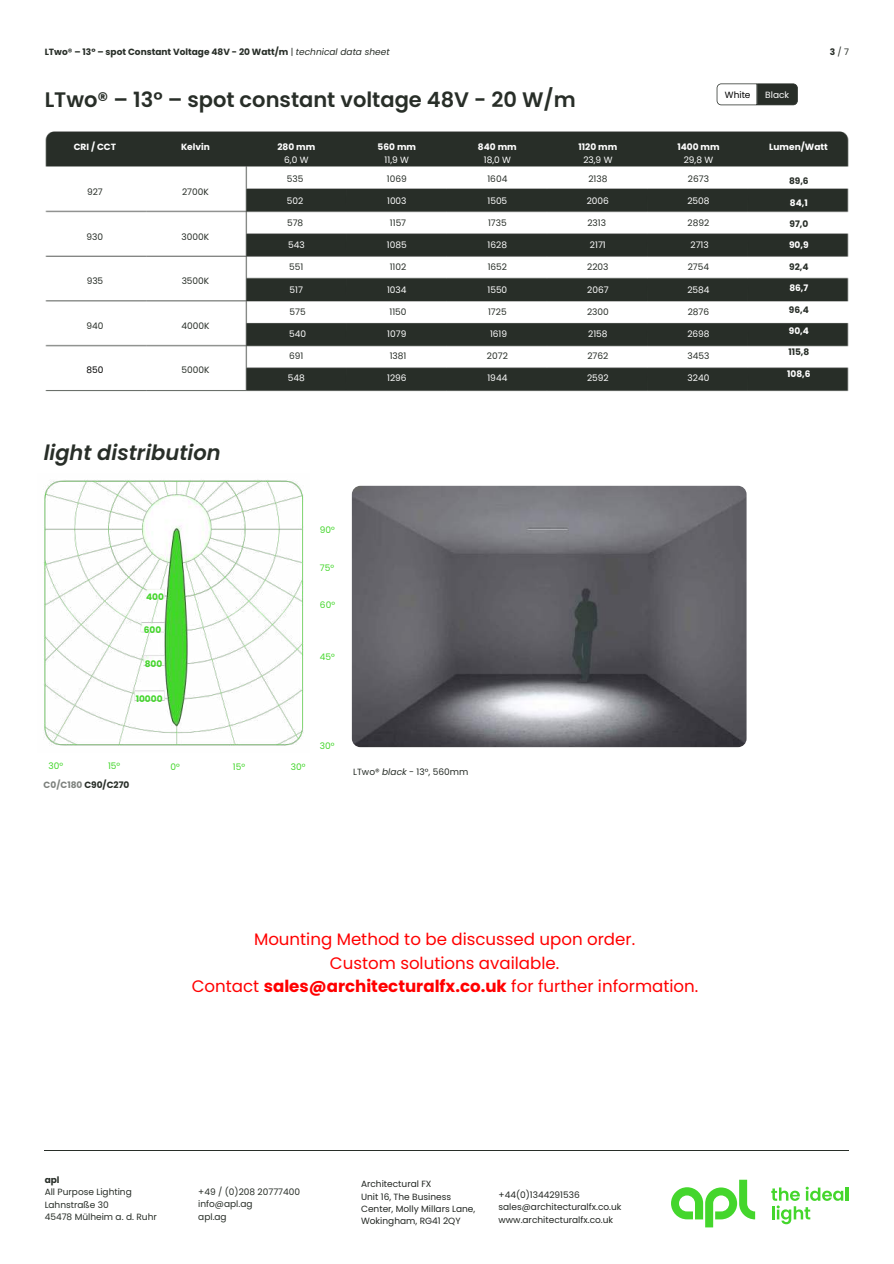
<style>
.page{position:relative;width:894px;height:1264px;background:#fff}
.page>*{position:absolute;margin:0;border:0;box-sizing:border-box;transform-origin:0 0}
.t1{font:600 21px "Poppins";color:#282e28}
.t2{font:italic 600 21px "Poppins";color:#282e28}
.t3{font:16.65px/23.1px "Poppins";color:#f00;text-align:center}
.t4{font:9px/12.6px "Poppins";color:#282e28}
.t5{font:9px/12.3px "Poppins";color:#222622}
.t6{font:9px "Poppins";color:#fff}
.t7{font:700 9px/18.3px "Poppins";color:#282e28}
.t8{font:700 9px "Poppins";color:#fff}
.t9{font:9px "Poppins";color:#44d62c}
.t10{font:700 9px "Poppins";color:#44d62c}
.t11{font:9px "Poppins";color:#000}
.s1{font-weight:400}
.s2{font-weight:400;font-style:italic}
.s3{font-weight:400;color:#44d62c}
.s4{color:#7e827e}
.s5{font-style:italic}
.s6{font-weight:700}
</style>
<div class="page">
<svg style="left:671px;top:1179px;width:84px;height:48px"></svg>
<hr style="left:45px;top:1150px;width:803px;height:1px;background:#282e28">
<svg style="left:771px;top:1186px;width:76px;height:38px"></svg>
<img style="left:352px;top:486px;width:393px;height:261px;border-radius:9px">
<svg style="left:716px;top:83px;width:81px;height:22px"></svg>
<img style="left:43px;top:479px;width:261px;height:267px">
<img style="left:45px;top:131px;width:804px;height:261px">
<p class="t7" style="left:45px;top:43px;width:346px">LTwo® – 13° – spot Constant Voltage 48V - 20 Watt/m <span class="s1">|</span> <span class="s2">technical data sheet</span></p>
<h1 class="t1" style="left:45px;top:87px;width:532px">LTwo® – 13° – spot constant voltage 48V - 20 W/m</h1>
<p class="t8" style="left:74px;top:141px;width:44px">CRI / CCT</p>
<p class="t4" style="left:87px;top:186px;width:17px">927</p>
<p class="t4" style="left:87px;top:230px;width:18px">930</p>
<p class="t4" style="left:87px;top:275px;width:18px">935</p>
<p class="t4" style="left:86px;top:319px;width:18px">940</p>
<p class="t11" style="left:86px;top:365px;width:18px">850</p>
<p class="t8" style="left:181px;top:141px;width:30px">Kelvin</p>
<p class="t4" style="left:182px;top:186px;width:28px">2700K</p>
<p class="t4" style="left:181px;top:230px;width:29px">3000K</p>
<p class="t4" style="left:182px;top:275px;width:29px">3500K</p>
<p class="t4" style="left:181px;top:319px;width:30px">4000K</p>
<p class="t4" style="left:181px;top:364px;width:29px">5000K</p>
<h1 class="t2" style="left:44px;top:441px;width:178px">light distribution</h1>
<p class="t10" style="left:146px;top:591px;width:19px">400</p>
<p class="t10" style="left:144px;top:624px;width:19px">600</p>
<p class="t10" style="left:145px;top:658px;width:19px">800</p>
<p class="t10" style="left:136px;top:693px;width:28px">10000</p>
<p class="t9" style="left:49px;top:761px;width:16px">30°</p>
<p class="t7" style="left:44px;top:757px;width:87px;text-indent:64px"><span class="s3">15°<br></span><span class="s4">C0/C180</span> C90/C270</p>
<p class="t9" style="left:170px;top:761px;width:11px">0°</p>
<p class="t9" style="left:233px;top:761px;width:14px">15°</p>
<p class="t8" style="left:277px;top:142px;width:39px">280 mm</p>
<p class="t6" style="left:284px;top:154px;width:26px">6,0 W</p>
<p class="t4" style="left:287px;top:172px;width:18px">535</p>
<p class="t6" style="left:287px;top:196px;width:18px">502</p>
<p class="t4" style="left:287px;top:217px;width:18px">578</p>
<p class="t6" style="left:288px;top:240px;width:18px">543</p>
<p class="t4" style="left:289px;top:261px;width:16px">551</p>
<p class="t6" style="left:289px;top:284px;width:15px">517</p>
<p class="t4" style="left:289px;top:305px;width:18px">575</p>
<p class="t6" style="left:289px;top:328px;width:18px">540</p>
<p class="t4" style="left:289px;top:349px;width:16px">691</p>
<p class="t6" style="left:288px;top:373px;width:18px">548</p>
<p class="t8" style="left:377px;top:142px;width:40px">560 mm</p>
<p class="t6" style="left:384px;top:154px;width:26px">11,9 W</p>
<p class="t4" style="left:387px;top:172px;width:21px">1069</p>
<p class="t6" style="left:387px;top:196px;width:21px">1003</p>
<p class="t4" style="left:390px;top:217px;width:18px">1157</p>
<p class="t6" style="left:387px;top:240px;width:21px">1085</p>
<p class="t4" style="left:389px;top:261px;width:18px">1102</p>
<p class="t6" style="left:387px;top:284px;width:21px">1034</p>
<p class="t4" style="left:389px;top:305px;width:19px">1150</p>
<p class="t6" style="left:387px;top:328px;width:21px">1079</p>
<p class="t4" style="left:389px;top:349px;width:18px">1381</p>
<p class="t6" style="left:387px;top:373px;width:21px">1296</p>
<p class="t8" style="left:478px;top:142px;width:40px">840 mm</p>
<p class="t6" style="left:483px;top:154px;width:29px">18,0 W</p>
<p class="t4" style="left:487px;top:172px;width:21px">1604</p>
<p class="t6" style="left:487px;top:196px;width:21px">1505</p>
<p class="t4" style="left:488px;top:217px;width:20px">1735</p>
<p class="t6" style="left:487px;top:240px;width:21px">1628</p>
<p class="t4" style="left:487px;top:261px;width:21px">1652</p>
<p class="t6" style="left:487px;top:284px;width:21px">1550</p>
<p class="t4" style="left:488px;top:305px;width:20px">1725</p>
<p class="t6" style="left:490px;top:328px;width:19px">1619</p>
<p class="t4" style="left:487px;top:349px;width:22px">2072</p>
<p class="t6" style="left:487px;top:373px;width:21px">1944</p>
<p class="t9" style="left:320px;top:524px;width:17px">90°</p>
<p class="t9" style="left:320px;top:562px;width:16px">75°</p>
<p class="t9" style="left:320px;top:599px;width:17px">60°</p>
<p class="t9" style="left:320px;top:652px;width:17px">45°</p>
<p class="t9" style="left:290px;top:761px;width:16px">30°</p>
<p class="t9" style="left:320px;top:741px;width:16px">30°</p>
<p class="t4" style="left:353px;top:765px;width:117px">LTwo® <span class="s5">black</span> - 13°, 560mm</p>
<p class="t8" style="left:578px;top:142px;width:40px">1120 mm</p>
<p class="t6" style="left:583px;top:154px;width:31px">23,9 W</p>
<p class="t4" style="left:588px;top:172px;width:21px">2138</p>
<p class="t6" style="left:586px;top:196px;width:24px">2006</p>
<p class="t4" style="left:587px;top:217px;width:20px">2313</p>
<p class="t6" style="left:589px;top:240px;width:17px">2171</p>
<p class="t4" style="left:587px;top:261px;width:23px">2203</p>
<p class="t6" style="left:587px;top:284px;width:23px">2067</p>
<p class="t4" style="left:587px;top:305px;width:23px">2300</p>
<p class="t6" style="left:588px;top:328px;width:21px">2158</p>
<p class="t4" style="left:587px;top:349px;width:22px">2762</p>
<p class="t6" style="left:587px;top:373px;width:23px">2592</p>
<p class="t11" style="left:724px;top:90px;width:27px">White</p>
<p class="t6" style="left:765px;top:90px;width:25px">Black</p>
<p class="t4" style="left:829px;top:46px;width:21px"><span class="s6">3</span> / 7</p>
<p class="t8" style="left:677px;top:142px;width:44px">1400 mm</p>
<p class="t6" style="left:683px;top:154px;width:31px">29,8 W</p>
<p class="t4" style="left:687px;top:172px;width:23px">2673</p>
<p class="t6" style="left:687px;top:196px;width:24px">2508</p>
<p class="t4" style="left:687px;top:217px;width:23px">2892</p>
<p class="t6" style="left:690px;top:240px;width:20px">2713</p>
<p class="t4" style="left:687px;top:261px;width:23px">2754</p>
<p class="t6" style="left:687px;top:284px;width:24px">2584</p>
<p class="t4" style="left:687px;top:305px;width:23px">2876</p>
<p class="t6" style="left:687px;top:328px;width:24px">2698</p>
<p class="t4" style="left:687px;top:349px;width:23px">3453</p>
<p class="t6" style="left:687px;top:373px;width:23px">3240</p>
<p class="t8" style="left:769px;top:141px;width:60px">Lumen/Watt</p>
<p class="t7" style="left:788px;top:172px;width:21px">89,6</p>
<p class="t8" style="left:789px;top:197px;width:19px">84,1</p>
<p class="t7" style="left:789px;top:215px;width:20px">97,0</p>
<p class="t8" style="left:788px;top:240px;width:21px">90,9</p>
<p class="t7" style="left:789px;top:257px;width:21px">92,4</p>
<p class="t8" style="left:789px;top:283px;width:20px">86,7</p>
<p class="t7" style="left:788px;top:300px;width:21px">96,4</p>
<p class="t8" style="left:788px;top:325px;width:22px">90,4</p>
<p class="t7" style="left:788px;top:343px;width:23px">115,8</p>
<p class="t8" style="left:787px;top:368px;width:25px">108,6</p>
<h2 class="t3" style="left:192px;top:928px;width:508px">Mounting Method to be discussed upon order.<br>Custom solutions available.<br>Contact <span class="s6">sales@architecturalfx.co.uk</span> for further information.</h2>
<p class="t7" style="left:45px;top:1170px;width:16px">apl</p>
<p class="t4" style="left:45px;top:1185px;width:114px">All Purpose Lighting<br>Lahnstraße 30<br>45478 Mülheim a. d. Ruhr</p>
<p class="t4" style="left:198px;top:1185px;width:103px">+49 / (0)208 20777400 info@apl.ag<br>apl.ag</p>
<p class="t5" style="left:361px;top:1178px;width:116px">Architectural FX<br>Unit 16, The Business<br>Center, Molly Millars Lane,<br>Wokingham, RG41 2QY</p>
<p class="t5" style="left:498px;top:1188px;width:124px">+44(0)1344291536 sales@architecturalfx.co.uk www.architecturalfx.co.uk</p>
</div>
